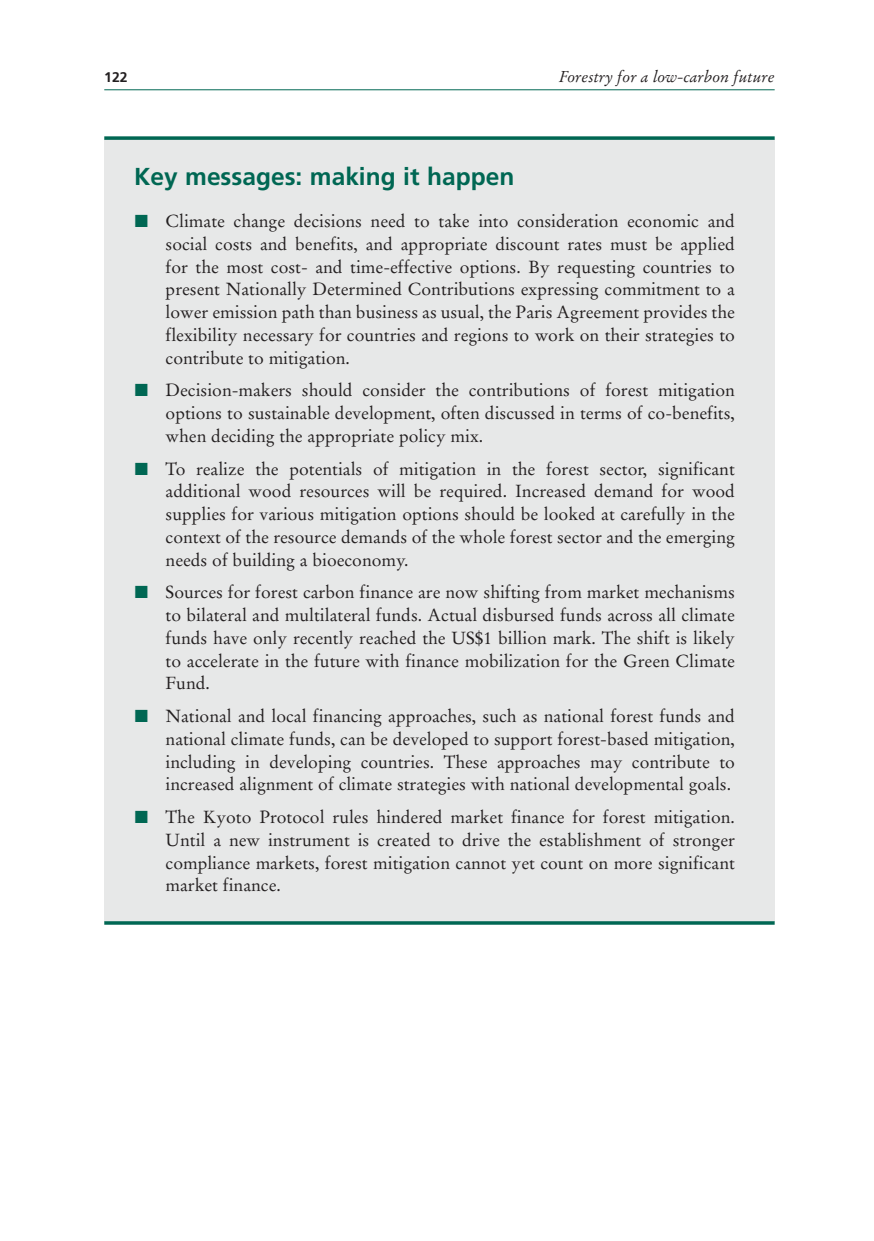
<style>
.page{position:relative;width:874px;height:1241px;background:#fff}
.page>*{position:absolute;margin:0;border:0;box-sizing:border-box;transform-origin:0 0}
.t1{font:700 24.5px "Frutiger LT Std";color:#006753}
.t2{font:17.5px/22.8px "Stempel Garamond LT Std";color:#231f20;text-align:justify}
.t3{font:italic 15.75px "Stempel Garamond LT Std";color:#231f20}
.t4{font:700 14px "Frutiger LT Std";color:#231f20}
.s1{color:#006753}
</style>
<div class="page">
<hr style="left:104px;top:89px;width:670px;height:1px;background:#006753">
<div style="left:104px;top:139px;width:670px;height:782px;background:#e7e8e8"></div>
<svg style="left:104px;top:136px;width:670px;height:4px"></svg>
<hr style="left:104px;top:921px;width:670px;height:3px;background:#006753">
<p class="t4" style="left:104px;top:69px;width:25px">122</p>
<p class="t3" style="left:559px;top:67px;width:217px">Forestry for a low-carbon future</p>
<h1 class="t1" style="left:134px;top:161px;width:381px">Key messages: making it happen</h1>
<p class="t2" style="left:165px;top:210px;width:570px;text-indent:-31px"><span class="s1">■</span> Climate change decisions need to take into consideration economic and social costs and benefits, and appropriate discount rates must be applied for the most cost- and time-effective options. By requesting countries to present Nationally Determined Contributions expressing commitment to a lower emission path than business as usual, the Paris Agreement provides the flexibility necessary for countries and regions to work on their strategies to contribute to mitigation.</p>
<p class="t2" style="left:165px;top:379px;width:570px;text-indent:-31px"><span class="s1">■</span> Decision-makers should consider the contributions of forest mitigation options to sustainable development, often discussed in terms of co-benefits, when deciding the appropriate policy mix.</p>
<p class="t2" style="left:165px;top:457px;width:570px;text-indent:-31px"><span class="s1">■</span> To realize the potentials of mitigation in the forest sector, significant additional wood resources will be required. Increased demand for wood supplies for various mitigation options should be looked at carefully in the context of the resource demands of the whole forest sector and the emerging needs of building a bioeconomy.</p>
<p class="t2" style="left:165px;top:581px;width:570px;text-indent:-31px"><span class="s1">■</span> Sources for forest carbon finance are now shifting from market mechanisms to bilateral and multilateral funds. Actual disbursed funds across all climate funds have only recently reached the US$1 billion mark. The shift is likely to accelerate in the future with finance mobilization for the Green Climate Fund.</p>
<p class="t2" style="left:165px;top:704px;width:570px;text-indent:-31px"><span class="s1">■</span> National and local financing approaches, such as national forest funds and national climate funds, can be developed to support forest-based mitigation, including in developing countries. These approaches may contribute to increased alignment of climate strategies with national developmental goals.</p>
<p class="t2" style="left:165px;top:805px;width:570px;text-indent:-31px"><span class="s1">■</span> The Kyoto Protocol rules hindered market finance for forest mitigation.<br>Until a new instrument is created to drive the establishment of stronger compliance markets, forest mitigation cannot yet count on more significant market finance.</p>
</div>
